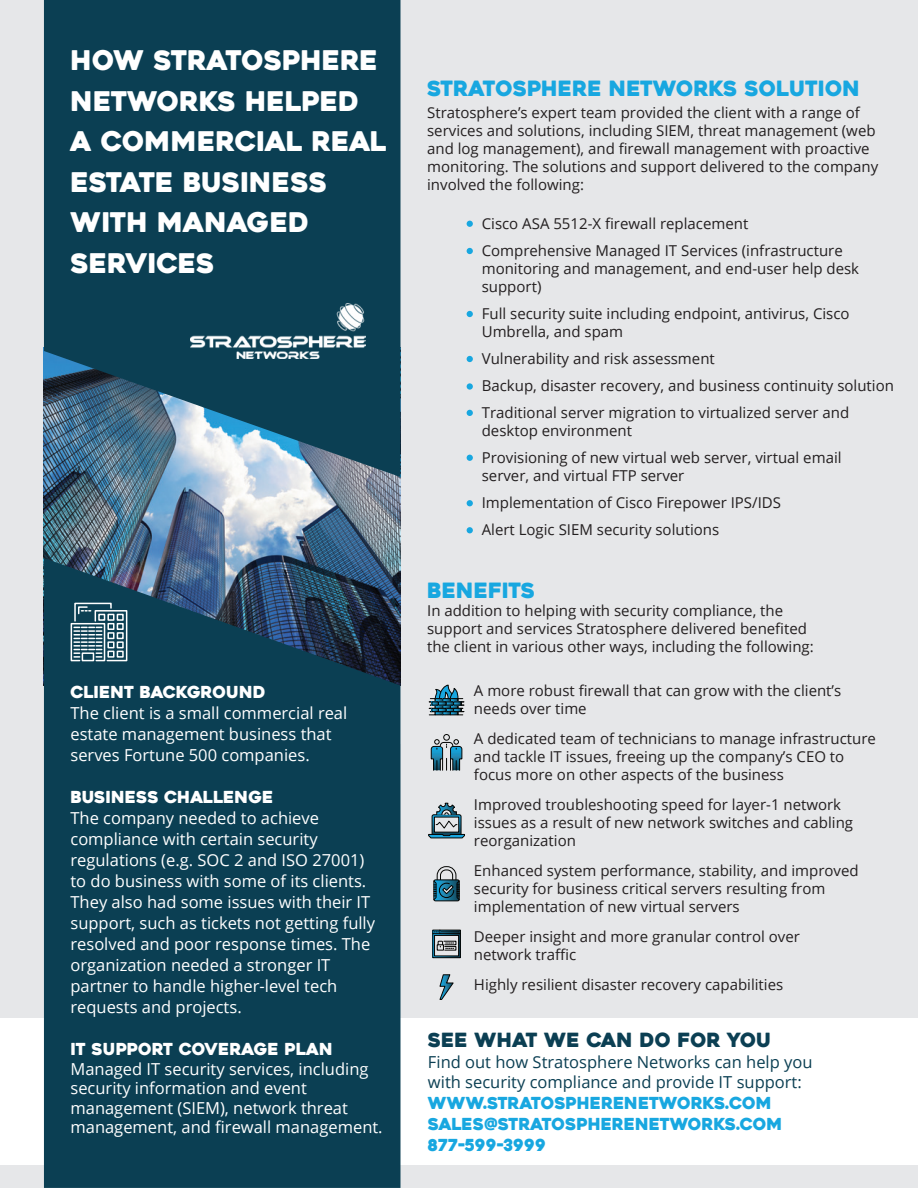
<style>
.page{position:relative;width:918px;height:1188px;background:#fff}
.page>*{position:absolute;margin:0;border:0;box-sizing:border-box;transform-origin:0 0}
.t1{font:27px/40.5px "Heavitas";color:#fff}
.t2{font:21px "Heavitas";color:#18a7e0}
.t3{font:19.5px "Heavitas";color:#0b3f53}
.t4{font:16.5px/21px "Open Sans";color:#fff}
.t5{font:16.5px/19.5px "Open Sans";color:#0b3f53}
.t6{font:16.5px/21px "Heavitas";color:#18a7e0}
.t7{font:16.5px "Heavitas";color:#fff}
.t8{font:15px/18px "Open Sans";color:#231f20}
</style>
<div class="page">
<div style="left:0;top:1px;width:918px;height:1187px;background:#e6e7e9"></div>
<img style="left:44px;top:348px;width:357px;height:338px">
<div style="left:0;top:1019px;width:918px;height:146px;background:#fff"></div>
<svg style="left:44px;top:558px;width:356px;height:630px;background:#0e3f54"></svg>
<svg style="left:44px;top:0;width:356px;height:477px;background:#194a5e"></svg>
<img style="left:190px;top:303px;width:176px;height:56px">
<svg style="left:428px;top:684px;width:37px;height:32px"></svg>
<div style="left:443px;top:734px;width:7px;height:7px;border:1px solid #040503;border-radius:50%"></div>
<svg style="left:431px;top:735px;width:32px;height:36px"></svg>
<svg style="left:439px;top:974px;width:15px;height:26px"></svg>
<svg style="left:428px;top:802px;width:37px;height:37px"></svg>
<svg style="left:433px;top:866px;width:27px;height:35px"></svg>
<svg style="left:434px;top:934px;width:25px;height:1px"></svg>
<div style="left:432px;top:930px;width:29px;height:28px;border:1px solid #040503"></div>
<svg style="left:433px;top:930px;width:27px;height:4px"></svg>
<svg style="left:434px;top:935px;width:25px;height:21px"></svg>
<svg style="left:437px;top:940px;width:20px;height:9px"></svg>
<svg style="left:70px;top:602px;width:58px;height:60px;background:#5f818e"></svg>
<svg style="left:467px;top:527px;width:6px;height:6px"></svg>
<svg style="left:467px;top:500px;width:6px;height:6px"></svg>
<svg style="left:467px;top:455px;width:6px;height:6px"></svg>
<svg style="left:467px;top:410px;width:6px;height:6px"></svg>
<div style="left:467px;top:383px;width:6px;height:7px;background:#18a7e0;border-radius:50%"></div>
<svg style="left:467px;top:356px;width:6px;height:6px"></svg>
<svg style="left:467px;top:311px;width:6px;height:6px"></svg>
<svg style="left:467px;top:248px;width:6px;height:6px"></svg>
<svg style="left:467px;top:221px;width:6px;height:6px"></svg>
<h1 class="t1" style="left:70px;top:40px;width:318px">HOW STRATOSPHERE<br>NETWORKS HELPED<br>A COMMERCIAL REAL<br>ESTATE BUSINESS<br>WITH MANAGED<br>SERVICES</h1>
<p class="t7" style="left:70px;top:682px;width:197px">CLIENT BACKGROUND</p>
<p class="t4" style="left:70px;top:702px;width:278px">The client is a small commercial real estate management business that serves Fortune 500 companies.</p>
<p class="t7" style="left:70px;top:787px;width:204px">BUSINESS CHALLENGE</p>
<p class="t4" style="left:70px;top:807px;width:306px">The company needed to achieve compliance with certain security regulations (e.g. SOC 2 and ISO 27001) to do business with some of its clients.<br>They also had some issues with their IT support, such as tickets not getting fully resolved and poor response times. The organization needed a stronger IT partner to handle higher-level tech requests and projects.</p>
<p class="t7" style="left:70px;top:1039px;width:264px">IT SUPPORT COVERAGE PLAN</p>
<p class="t4" style="left:70px;top:1058px;width:314px;line-height:19.5px">Managed IT security services, including security information and event management (SIEM), network threat management, and firewall management.</p>
<h2 class="t2" style="left:427px;top:75px;width:434px">STRATOSPHERE NETWORKS SOLUTION</h2>
<p class="t8" style="left:427px;top:103px;width:453px">Stratosphere’s expert team provided the client with a range of services and solutions, including SIEM, threat management (web and log management), and firewall management with proactive monitoring. The solutions and support delivered to the company involved the following:</p>
<p class="t8" style="left:482px;top:210px;width:363px;line-height:27px">Cisco ASA 5512-X firewall replacement<br>Comprehensive Managed IT Services (infrastructure</p>
<p class="t8" style="left:482px;top:259px;width:379px">monitoring and management, and end-user help desk support)</p>
<p class="t8" style="left:482px;top:304px;width:369px">Full security suite including endpoint, antivirus, Cisco<br>Umbrella, and spam</p>
<p class="t8" style="left:482px;top:345px;width:414px;line-height:27px">Vulnerability and risk assessment<br>Backup, disaster recovery, and business continuity solution<br>Traditional server migration to virtualized server and</p>
<p class="t8" style="left:482px;top:417px;width:361px;line-height:27px">desktop environment<br>Provisioning of new virtual web server, virtual email</p>
<p class="t8" style="left:482px;top:462px;width:301px;line-height:27px">server, and virtual FTP server<br>Implementation of Cisco Firepower IPS/IDS<br>Alert Logic SIEM security solutions</p>
<h2 class="t2" style="left:427px;top:577px;width:109px">BENEFITS</h2>
<p class="t8" style="left:427px;top:601px;width:388px">In addition to helping with security compliance, the support and services Stratosphere delivered benefited the client in various other ways, including the following:</p>
<p class="t8" style="left:474px;top:681px;width:369px">A more robust firewall that can grow with the client’s needs over time</p>
<p class="t8" style="left:474px;top:729px;width:403px">A dedicated team of technicians to manage infrastructure and tackle IT issues, freeing up the company’s CEO to focus more on other aspects of the business</p>
<p class="t8" style="left:474px;top:795px;width:381px">Improved troubleshooting speed for layer-1 network issues as a result of new network switches and cabling reorganization</p>
<p class="t8" style="left:474px;top:861px;width:386px">Enhanced system performance, stability, and improved security for business critical servers resulting from implementation of new virtual servers</p>
<p class="t8" style="left:474px;top:927px;width:328px">Deeper insight and more granular control over network traffic</p>
<p class="t8" style="left:474px;top:975px;width:311px">Highly resilient disaster recovery capabilities</p>
<h3 class="t3" style="left:428px;top:1027px;width:345px">SEE WHAT WE CAN DO FOR YOU</h3>
<p class="t5" style="left:428px;top:1052px;width:386px">Find out how Stratosphere Networks can help you with security compliance and provide IT support:</p>
<p class="t6" style="left:428px;top:1092px;width:356px">WWW.STRATOSPHERENETWORKS.COM<br>SALES@STRATOSPHERENETWORKS.COM<br>877-599-3999</p>
</div>
